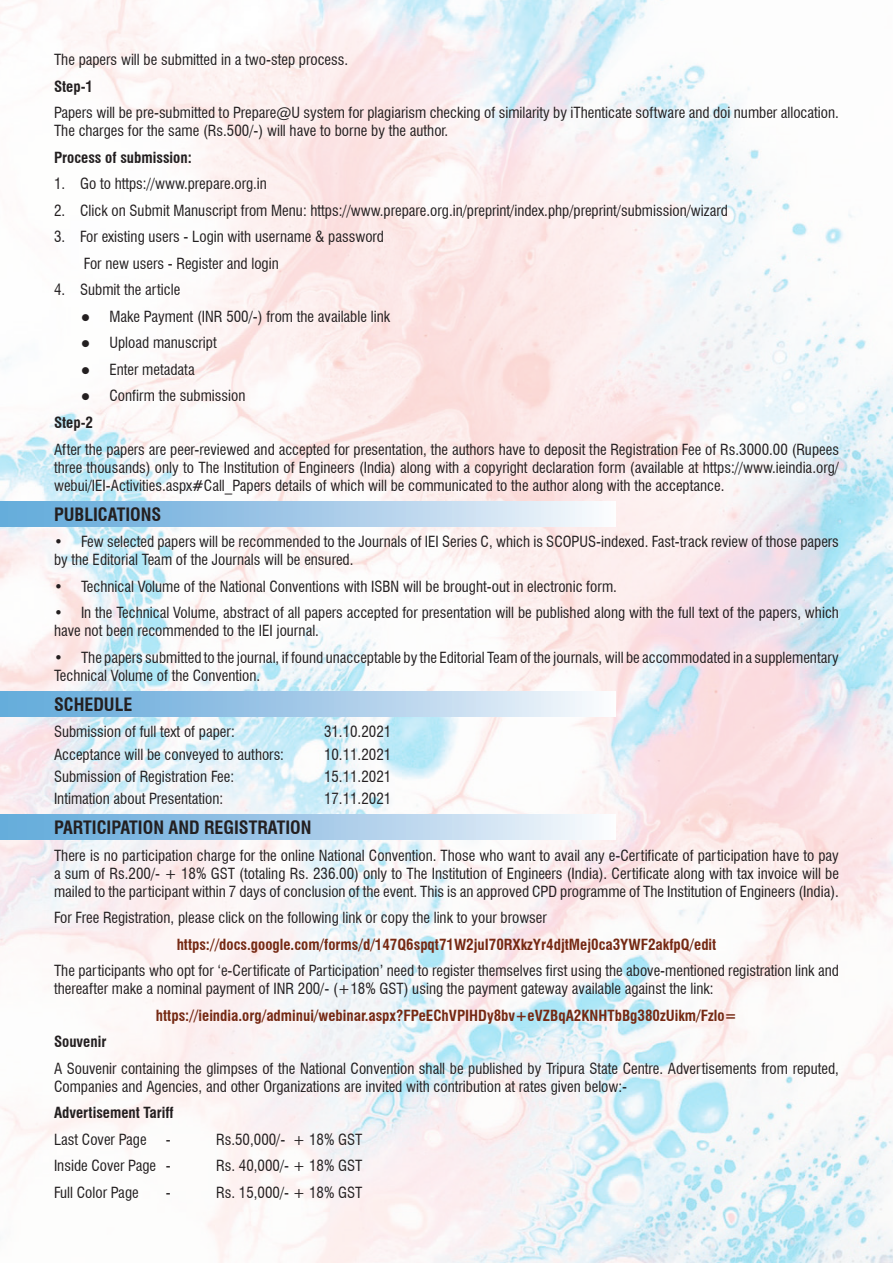
<style>
.page{position:relative;width:893px;height:1263px;background:#fff}
.page>*{position:absolute;margin:0;border:0;box-sizing:border-box;transform-origin:0 0}
.t1{font:700 condensed 18px "Swiss 721 BT";color:#231f20}
.t2{font:condensed 15px/18px "Swiss 721 BT";color:#231f20}
.t3{font:700 condensed 15px "Swiss 721 BT";color:#752913}
.t4{font:700 condensed 15px "Swiss 721 BT";color:#231f20}
.s1{font-weight:700}
</style>
<div class="page">
<img style="left:0;top:0;width:893px;height:1263px">
<div style="left:0;top:502px;width:615px;height:24px;background:linear-gradient(to right,#5ca5d8,#f3f5fb)"></div>
<div style="left:0;top:692px;width:615px;height:25px;background:linear-gradient(to right,#5ca5d8,#f3f5fb)"></div>
<div style="left:0;top:815px;width:615px;height:24px;background:linear-gradient(to right,#5ca5d8,#f3f5fb)"></div>
<p class="t2" style="left:54px;top:51px;width:296px">The papers will be submitted in a two-step process.</p>
<p class="t4" style="left:54px;top:77px;width:41px">Step-1</p>
<p class="t2" style="left:54px;top:104px;width:786px">Papers will be pre-submitted to Prepare@U system for plagiarism checking of similarity by iThenticate software and doi number allocation.<br>The charges for the same (Rs.500/-) will have to borne by the author.</p>
<p class="t4" style="left:54px;top:148px;width:139px">Process of submission:</p>
<p class="t2" style="left:54px;top:175px;width:214px">1. Go to https://www.prepare.org.in</p>
<p class="t2" style="left:54px;top:201px;width:675px">2. Click on Submit Manuscript from Menu: https://www.prepare.org.in/preprint/index.php/preprint/submission/wizard</p>
<p class="t2" style="left:84px;top:224px;width:302px;line-height:26.5px;text-indent:-30px">3. For existing users - Login with username &amp; password<br>For new users - Register and login</p>
<p class="t2" style="left:54px;top:281px;width:128px">4. Submit the article</p>
<p class="t2" style="left:81px;top:307px;width:311px">● Make Payment (INR 500/-) from the available link</p>
<p class="t2" style="left:81px;top:334px;width:137px">● Upload manuscript</p>
<p class="t2" style="left:81px;top:360px;width:115px">● Enter metadata</p>
<p class="t2" style="left:54px;top:383px;width:193px;line-height:26.5px;text-indent:27px">● Confirm the submission<br><span class="s1">Step-2</span></p>
<p class="t2" style="left:54px;top:440px;width:786px;text-align:justify">After the papers are peer-reviewed and accepted for presentation, the authors have to deposit the Registration Fee of Rs.3000.00 (Rupees three thousands) only to The Institution of Engineers (India) along with a copyright declaration form (available at https://www.ieindia.org/ webui/IEI-Activities.aspx#Call_Papers details of which will be communicated to the author along with the acceptance.</p>
<p class="t1" style="left:54px;top:503px;width:109px">PUBLICATIONS</p>
<p class="t2" style="left:54px;top:533px;width:786px">• Few selected papers will be recommended to the Journals of IEI Series C, which is SCOPUS-indexed. Fast-track review of those papers by the Editorial Team of the Journals will be ensured.</p>
<p class="t2" style="left:54px;top:577px;width:565px">• Technical Volume of the National Conventions with ISBN will be brought-out in electronic form.</p>
<p class="t2" style="left:54px;top:604px;width:786px">• In the Technical Volume, abstract of all papers accepted for presentation will be published along with the full text of the papers, which have not been recommended to the IEI journal.</p>
<p class="t2" style="left:54px;top:648px;width:786px">• The papers submitted to the journal, if found unacceptable by the Editorial Team of the journals, will be accommodated in a supplementary<br>Technical Volume of the Convention.</p>
<p class="t1" style="left:54px;top:693px;width:80px">SCHEDULE</p>
<p class="t2" style="left:54px;top:723px;width:182px">Submission of full text of paper:</p>
<p class="t2" style="left:324px;top:723px;width:69px">31.10.2021</p>
<p class="t2" style="left:54px;top:745px;width:232px">Acceptance will be conveyed to authors:</p>
<p class="t2" style="left:324px;top:745px;width:69px">10.11.2021</p>
<p class="t2" style="left:54px;top:767px;width:182px">Submission of Registration Fee:</p>
<p class="t2" style="left:324px;top:767px;width:69px">15.11.2021</p>
<p class="t2" style="left:54px;top:789px;width:171px">Intimation about Presentation:</p>
<p class="t2" style="left:324px;top:789px;width:69px">17.11.2021</p>
<p class="t1" style="left:54px;top:817px;width:259px">PARTICIPATION AND REGISTRATION</p>
<p class="t2" style="left:54px;top:846px;width:786px;text-align:justify">There is no participation charge for the online National Convention. Those who want to avail any e-Certificate of participation have to pay a sum of Rs.200/- + 18% GST (totaling Rs. 236.00) only to The Institution of Engineers (India). Certificate along with tax invoice will be mailed to the participant within 7 days of conclusion of the event. This is an approved CPD programme of The Institution of Engineers (India).</p>
<p class="t2" style="left:54px;top:909px;width:494px">For Free Registration, please click on the following link or copy the link to your browser</p>
<p class="t3" style="left:177px;top:935px;width:541px">https://docs.google.com/forms/d/147Q6spqt71W2juI70RXkzYr4djtMej0ca3YWF2akfpQ/edit</p>
<p class="t2" style="left:54px;top:962px;width:786px">The participants who opt for ‘e-Certificate of Participation’ need to register themselves first using the above-mentioned registration link and thereafter make a nominal payment of INR 200/- (+18% GST) using the payment gateway available against the link:</p>
<p class="t3" style="left:156px;top:1006px;width:583px">https://ieindia.org/adminui/webinar.aspx?FPeEChVPIHDy8bv+eVZBqA2KNHTbBg380zUikm/Fzlo=</p>
<p class="t4" style="left:54px;top:1033px;width:54px">Souvenir</p>
<p class="t2" style="left:54px;top:1059px;width:786px">A Souvenir containing the glimpses of the National Convention shall be published by Tripura State Centre. Advertisements from reputed,<br>Companies and Agencies, and other Organizations are invited with contribution at rates given below:-</p>
<p class="t4" style="left:54px;top:1104px;width:121px">Advertisement Tariff</p>
<p class="t2" style="left:54px;top:1130px;width:94px">Last Cover Page</p>
<p class="t2" style="left:166px;top:1130px;width:6px">-</p>
<p class="t2" style="left:216px;top:1130px;width:148px">Rs.50,000/- + 18% GST</p>
<p class="t2" style="left:54px;top:1157px;width:118px">Inside Cover Page -</p>
<p class="t2" style="left:216px;top:1157px;width:148px">Rs. 40,000/- + 18% GST</p>
<p class="t2" style="left:54px;top:1183px;width:86px">Full Color Page</p>
<p class="t2" style="left:166px;top:1183px;width:6px">-</p>
<p class="t2" style="left:216px;top:1183px;width:148px">Rs. 15,000/- + 18% GST</p>
</div>
